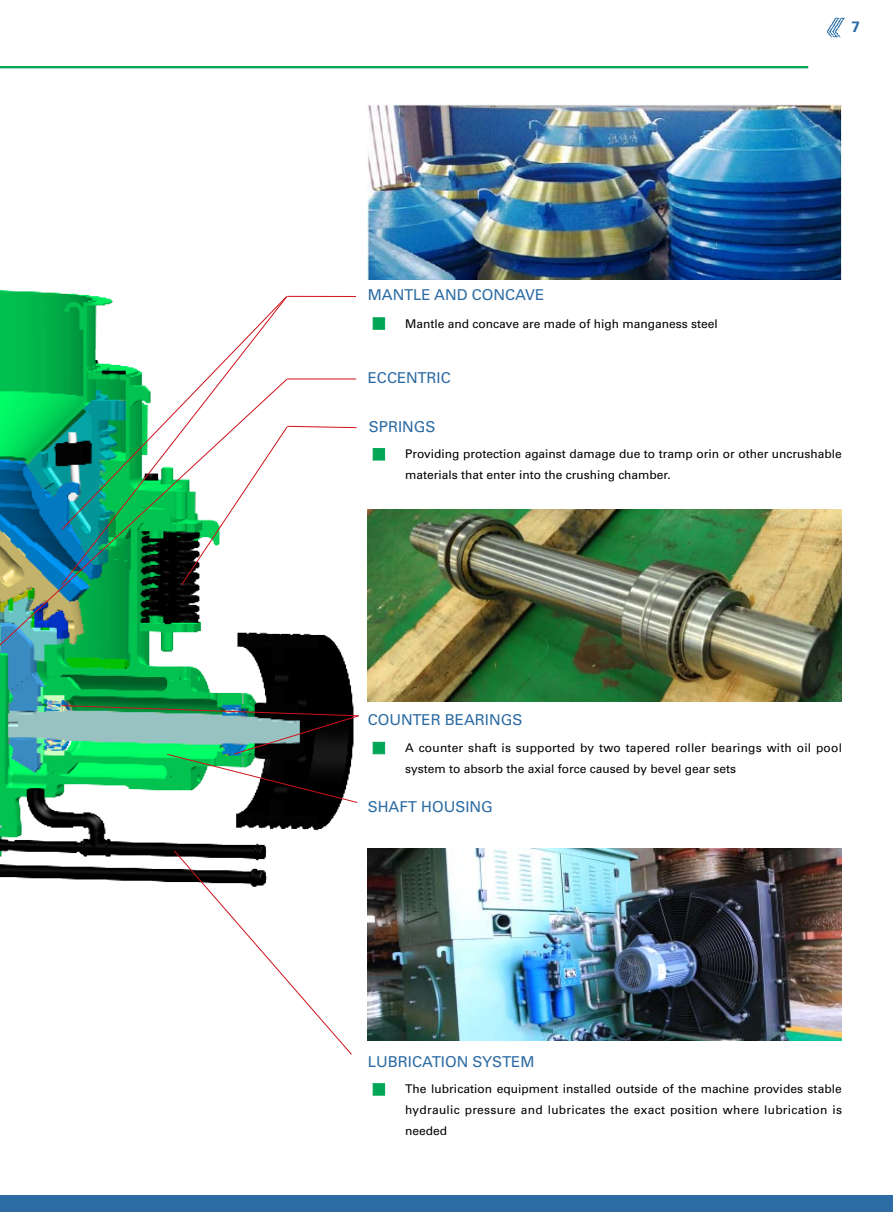
<style>
.page{position:relative;width:893px;height:1212px;background:#fff}
.page>*{position:absolute;margin:0;border:0;box-sizing:border-box;transform-origin:0 0}
.t1{font:15px "Univers LT Std";color:#2c6ba3}
.t2{font:700 15px "Univers LT Std";color:#2c6ba3}
.t3{font:12px/21px "Univers LT Std";color:#000}
</style>
<div class="page">
<img style="left:827px;top:17px;width:18px;height:21px">
<div style="left:0;top:1196px;width:893px;height:16px;background:#2c6ba3"></div>
<img style="left:0;top:290px;width:357px;height:593px">
<hr style="left:0;top:66px;width:808px;height:2px;background:#00a656">
<img style="left:368px;top:105px;width:474px;height:175px">
<div style="left:373px;top:742px;width:12px;height:12px;background:#00a656;border:1px solid #00a656"></div>
<div style="left:373px;top:1083px;width:12px;height:12px;background:#00a656;border:1px solid #00a656"></div>
<div style="left:373px;top:318px;width:12px;height:11px;background:#00a656;border:1px solid #00a656"></div>
<div style="left:373px;top:448px;width:12px;height:12px;background:#00a656;border:1px solid #00a656"></div>
<img style="left:368px;top:509px;width:474px;height:193px">
<img style="left:368px;top:848px;width:474px;height:193px">
<svg style="left:61px;top:296px;width:227px;height:82px"></svg>
<hr style="left:287px;top:296px;width:69px;height:1px;background:#d0121b">
<svg style="left:0;top:378px;width:288px;height:286px"></svg>
<hr style="left:287px;top:379px;width:69px;height:1px;background:#d0121b">
<svg style="left:180px;top:425px;width:177px;height:161px"></svg>
<svg style="left:61px;top:705px;width:298px;height:98px"></svg>
<svg style="left:173px;top:850px;width:180px;height:205px"></svg>
<p class="t2" style="left:851px;top:18px;width:10px">7</p>
<p class="t1" style="left:368px;top:285px;width:12px">mantle</p>
<p class="t1" style="left:434px;top:285px;width:12px">and</p>
<p class="t1" style="left:472px;top:285px;width:12px">conca</p>
<p class="t1" style="left:525px;top:285px;width:18px">ve</p>
<p class="t3" style="left:405px;top:313px;width:314px">Mantle and concave are made of high manganess steel</p>
<p class="t1" style="left:368px;top:369px;width:11px">eccentric</p>
<p class="t1" style="left:369px;top:417px;width:10px">sprin</p>
<p class="t1" style="left:414px;top:417px;width:21px">gs</p>
<p class="t3" style="left:405px;top:444px;width:438px">Providing protection against damage due to tramp orin or other uncrushable materials that enter into the crushing chamber.</p>
<p class="t1" style="left:368px;top:710px;width:44px">counter</p>
<p class="t1" style="left:445px;top:710px;width:10px">bearin</p>
<p class="t1" style="left:501px;top:710px;width:21px">gs</p>
<p class="t3" style="left:405px;top:737px;width:438px">A counter shaft is supported by two tapered roller bearings with oil pool system to absorb the axial force caused by bevel gear sets</p>
<p class="t1" style="left:368px;top:798px;width:11px">shaft</p>
<p class="t1" style="left:421px;top:798px;width:73px">housing</p>
<p class="t1" style="left:368px;top:1053px;width:30px">lubrication</p>
<p class="t1" style="left:473px;top:1053px;width:31px">system</p>
<p class="t3" style="left:405px;top:1079px;width:438px;text-align:justify">The lubrication equipment installed outside of the machine provides stable hydraulic pressure and lubricates the exact position where lubrication is needed</p>
</div>
